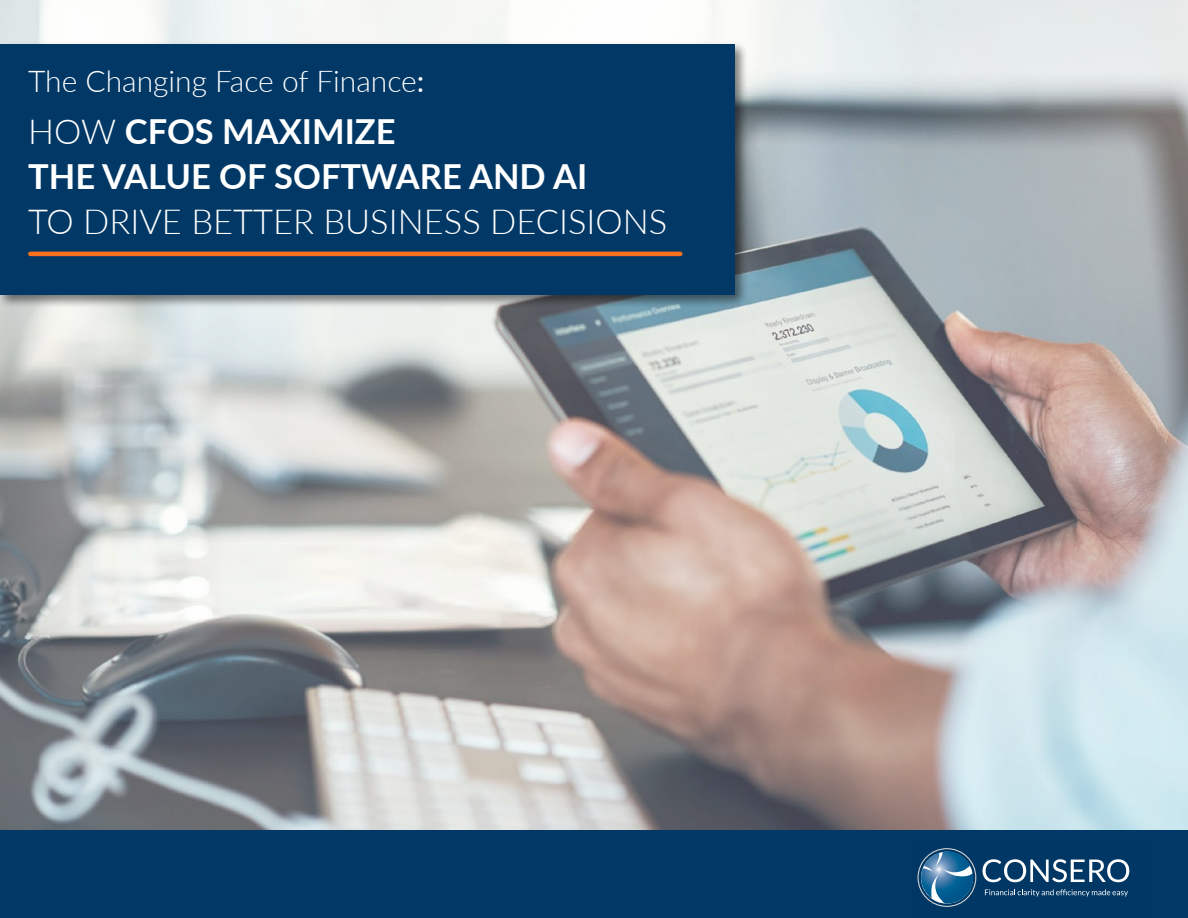
<style>
.page{position:relative;width:1188px;height:918px;background:#fff}
.page>*{position:absolute;margin:0;border:0;box-sizing:border-box;transform-origin:0 0}
.t1{font:700 34.5px/45px "Lato";color:#fff}
.t2{font:300 34.5px "Lato";color:#fff}
.t3{font:300 30px "Lato";color:#fff}
.s1{font-weight:400}
.s2{font-weight:300}
</style>
<div class="page">
<img style="left:0;top:0;width:1188px;height:831px">
<div style="left:0;top:831px;width:1188px;height:87px;background:#023866"></div>
<div style="left:0;top:41px;width:748px;height:268px;background:#000;opacity:.5"></div>
<div style="left:0;top:44px;width:734px;height:251px;background:#023866"></div>
<hr style="left:30px;top:252px;width:650px;height:4px;background:#f9711c">
<svg style="left:918px;top:848px;width:58px;height:59px"></svg>
<svg style="left:985px;top:889px;width:143px;height:8px"></svg>
<svg style="left:983px;top:859px;width:146px;height:23px"></svg>
<p class="t3" style="left:28px;top:61px;width:398px">The Changing Face of Finance<span class="s1">:</span></p>
<p class="t1" style="left:28px;top:107px;width:561px"><span class="s2">HOW</span> CFOS MAXIMIZE<br>THE VALUE OF SOFTWARE AND AI</p>
<p class="t2" style="left:28px;top:198px;width:641px">TO DRIVE BETTER BUSINESS DECISIONS</p>
</div>
